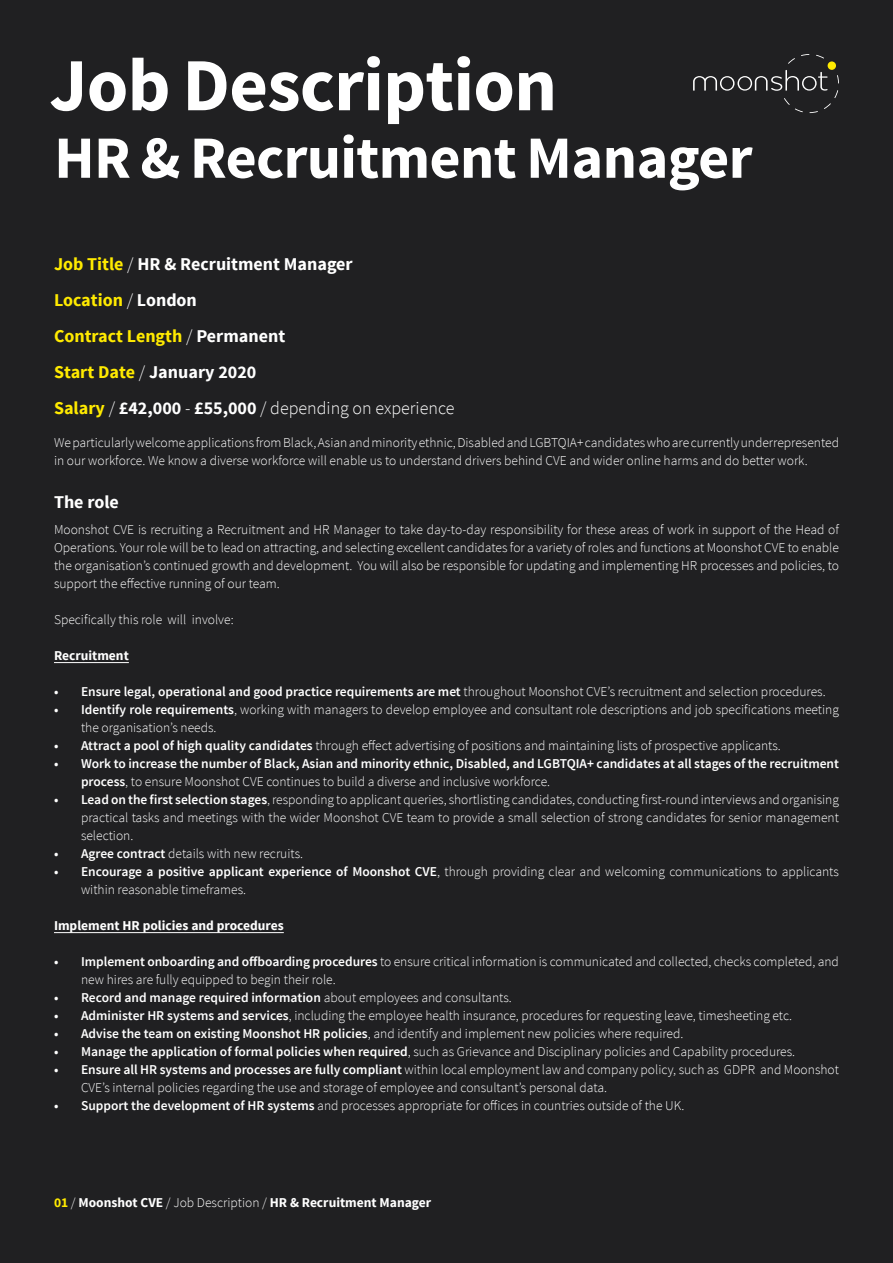
<style>
.page{position:relative;width:893px;height:1263px;background:#202022}
.page>*{position:absolute;margin:0;border:0;box-sizing:border-box;transform-origin:0 0}
.t1{font:700 75px "Source Sans Pro";letter-spacing:-.01em;color:#fff}
.t2{font:700 60px "Source Sans Pro";letter-spacing:-.01em;color:#fff}
.t3{font:700 18px/36px "Source Sans Pro";color:#fff}
.t4{font:300 13.5px/18px "Source Sans Pro";color:#fff}
.t5{font:600 13.5px/18px "Source Sans Pro";color:#fff}
.t6{font:700 13.5px "Source Sans Pro";color:#fff}
.s1{color:#ffea00}
.s2{font-weight:300}
.s3{font-weight:600}
</style>
<div class="page">
<svg style="left:693px;top:54px;width:146px;height:59px"></svg>
<hr style="left:54px;top:662px;width:75px;height:1px;background:#fff">
<hr style="left:54px;top:932px;width:230px;height:1px;background:#fff">
<h1 class="t1" style="left:49px;top:37px;width:509px">Job Description</h1>
<h2 class="t2" style="left:54px;top:119px;width:700px">HR &amp; Recruitment Manager</h2>
<h3 class="t3" style="left:54px;top:247px;width:402px"><span class="s1">Job Title</span> <span class="s2">/</span> HR &amp; Recruitment Manager<br><span class="s1">Location</span> <span class="s2">/</span> London<br><span class="s1">Contract Length</span> <span class="s2">/</span> Permanent<br><span class="s1">Start Date</span> <span class="s2">/</span> January 2020<br><span class="s1">Salary</span> <span class="s2">/</span> £42,000 <span class="s2">-</span> £55,000 <span class="s2">/ depending on experience</span></h3>
<p class="t4" style="left:54px;top:433px;width:786px">We particularly welcome applications from Black, Asian and minority ethnic, Disabled and LGBTQIA+ candidates who are currently underrepresented in our workforce. We know a diverse workforce will enable us to understand drivers behind CVE and wider online harms and do better work.</p>
<h3 class="t3" style="left:54px;top:485px;width:66px">The role</h3>
<p class="t4" style="left:54px;top:520px;width:786px;text-align:justify">Moonshot CVE is recruiting a Recruitment and HR Manager to take day-to-day responsibility for these areas of work in support of the Head of Operations. Your role will be to lead on attracting, and selecting excellent candidates for a variety of roles and functions at Moonshot CVE to enable the organisation’s continued growth and development. You will also be responsible for updating and implementing HR processes and policies, to support the effective running of our team.</p>
<p class="t4" style="left:54px;top:610px;width:181px">Specifically this role will involve:</p>
<p class="t6" style="left:54px;top:646px;width:76px">Recruitment</p>
<p class="t5" style="left:54px;top:682px;width:773px">• Ensure legal, operational and good practice requirements are met <span class="s2">throughout Moonshot CVE’s recruitment and selection procedures.</span></p>
<p class="t4" style="left:81px;top:700px;width:759px;text-indent:-27px"><span class="s3">• Identify role requirements</span>, working with managers to develop employee and consultant role descriptions and job specifications meeting the organisation’s needs.</p>
<p class="t4" style="left:54px;top:736px;width:728px"><span class="s3">• Attract a pool of high quality candidates</span> through effect advertising of positions and maintaining lists of prospective applicants.</p>
<p class="t5" style="left:81px;top:754px;width:760px;text-indent:-27px">• Work to increase the number of Black, Asian and minority ethnic, Disabled, and LGBTQIA+ candidates at all stages of the recruitment process<span class="s2">, to ensure Moonshot CVE continues to build a diverse and inclusive workforce.</span></p>
<p class="t4" style="left:81px;top:790px;width:759px;text-align:justify;text-indent:-27px"><span class="s3">• Lead on the first selection stages</span>, responding to applicant queries, shortlisting candidates, conducting first-round interviews and organising practical tasks and meetings with the wider Moonshot CVE team to provide a small selection of strong candidates for senior management selection.</p>
<p class="t4" style="left:54px;top:844px;width:251px"><span class="s3">• Agree contract</span> details with new recruits.</p>
<p class="t4" style="left:81px;top:862px;width:759px;text-indent:-27px"><span class="s3">• Encourage a positive applicant experience of Moonshot CVE</span>, through providing clear and welcoming communications to applicants within reasonable timeframes.</p>
<p class="t6" style="left:54px;top:916px;width:231px">Implement HR policies and procedures</p>
<p class="t4" style="left:81px;top:952px;width:759px;text-indent:-27px"><span class="s3">• Implement onboarding and offboarding procedures</span> to ensure critical information is communicated and collected, checks completed, and new hires are fully equipped to begin their role.</p>
<p class="t5" style="left:54px;top:988px;width:459px">• Record and manage required information <span class="s2">about employees and consultants.</span></p>
<p class="t4" style="left:54px;top:1006px;width:739px"><span class="s3">• Administer HR systems and services</span>, including the employee health insurance, procedures for requesting leave, timesheeting etc.</p>
<p class="t4" style="left:54px;top:1024px;width:631px"><span class="s3">• Advise the team on existing Moonshot HR policies</span>, and identify and implement new policies where required.</p>
<p class="t4" style="left:54px;top:1042px;width:743px"><span class="s3">• Manage the application of formal policies when required</span>, such as Grievance and Disciplinary policies and Capability procedures.</p>
<p class="t4" style="left:81px;top:1060px;width:759px;text-indent:-27px"><span class="s3">• Ensure all HR systems and processes are fully compliant</span> within local employment law and company policy, such as GDPR and Moonshot<br>CVE’s internal policies regarding the use and storage of employee and consultant’s personal data.</p>
<p class="t4" style="left:54px;top:1096px;width:632px"><span class="s3">• Support the development of HR systems</span> and processes appropriate for offices in countries outside of the UK.</p>
<p class="t6" style="left:54px;top:1193px;width:379px"><span class="s1">01</span> <span class="s2">/</span> Moonshot CVE <span class="s2">/ Job Description /</span> HR &amp; Recruitment Manager</p>
</div>
